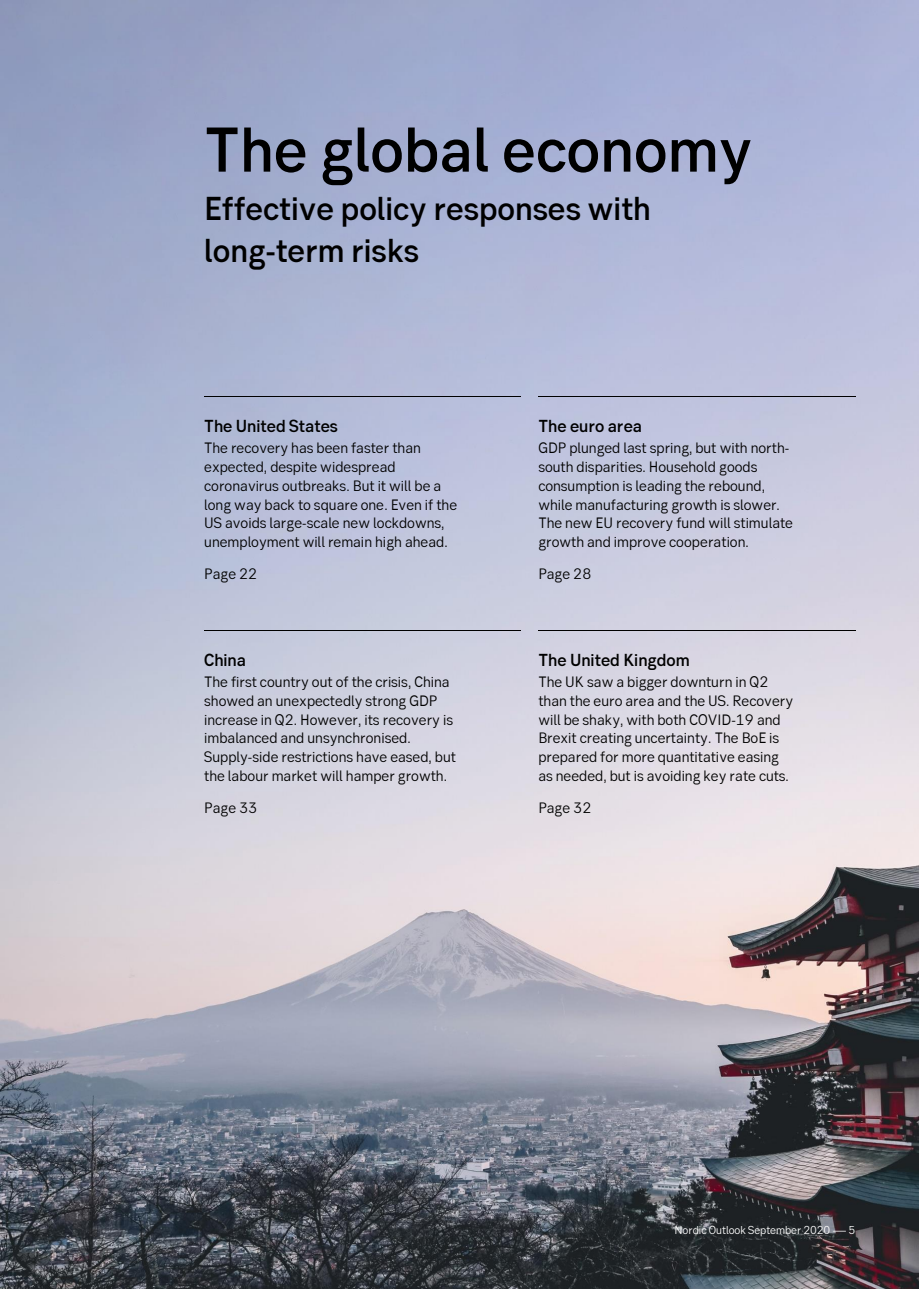
<style>
.page{position:relative;width:919px;height:1289px;background:#fff}
.page>*{position:absolute;margin:0;border:0;box-sizing:border-box;transform-origin:0 0}
.t1{font:500 63px "SEB Sans Serif";color:#000}
.t2{font:500 33px/41.2px "SEB Sans Serif";color:#000}
.t3{font:500 17.25px "SEB Sans Serif";letter-spacing:-.005em;color:#000}
.t4{font:15px/18.8px "SEB Sans Serif";color:#000}
.t5{font:11.4px "SEB Sans Serif";letter-spacing:-.005em;color:#fff}
</style>
<div class="page">
<img style="left:0;top:0;width:918px;height:1288px">
<hr style="left:204px;top:395px;width:255px;height:1px;background:#000">
<hr style="left:460px;top:395px;width:61px;height:1px;background:#000">
<hr style="left:538px;top:395px;width:177px;height:1px;background:#000">
<hr style="left:715px;top:395px;width:78px;height:1px;background:#000">
<hr style="left:794px;top:395px;width:61px;height:1px;background:#000">
<hr style="left:204px;top:630px;width:255px;height:1px;background:#000">
<hr style="left:460px;top:630px;width:61px;height:1px;background:#000">
<hr style="left:538px;top:630px;width:255px;height:1px;background:#000">
<hr style="left:794px;top:630px;width:61px;height:1px;background:#000">
<p class="t1" style="left:204px;top:109px;width:549px">The global economy</p>
<p class="t2" style="left:204px;top:187px;width:448px">Effective policy responses with long-term risks</p>
<p class="t3" style="left:204px;top:414px;width:135px">The United States</p>
<p class="t3" style="left:538px;top:414px;width:105px">The euro area</p>
<p class="t4" style="left:204px;top:438px;width:254px">The recovery has been faster than expected, despite widespread coronavirus outbreaks. But it will be a long way back to square one. Even if the US avoids large-scale new lockdowns, unemployment will remain high ahead.</p>
<p class="t4" style="left:538px;top:438px;width:256px">GDP plunged last spring, but with north&shy;south disparities. Household goods consumption is leading the rebound, while manufacturing growth is slower.<br>The new EU recovery fund will stimulate growth and improve cooperation.</p>
<p class="t4" style="left:204px;top:564px;width:54px">Page 22</p>
<p class="t4" style="left:538px;top:564px;width:54px">Page 28</p>
<p class="t3" style="left:204px;top:648px;width:43px">China</p>
<p class="t3" style="left:538px;top:648px;width:153px">The United Kingdom</p>
<p class="t4" style="left:204px;top:672px;width:253px">The first country out of the crisis, China showed an unexpectedly strong GDP increase in Q2. However, its recovery is imbalanced and unsynchronised.<br>Supply-side restrictions have eased, but the labour market will hamper growth.</p>
<p class="t4" style="left:538px;top:672px;width:256px">The UK saw a bigger downturn in Q2 than the euro area and the US. Recovery will be shaky, with both COVID-19 and Brexit creating uncertainty. The BoE is prepared for more quantitative easing as needed, but is avoiding key rate cuts.</p>
<p class="t4" style="left:204px;top:798px;width:54px">Page 33</p>
<p class="t4" style="left:538px;top:798px;width:54px">Page 32</p>
<p class="t5" style="left:674px;top:1222px;width:182px">Nordic Outlook September 2020 — 5</p>
</div>
